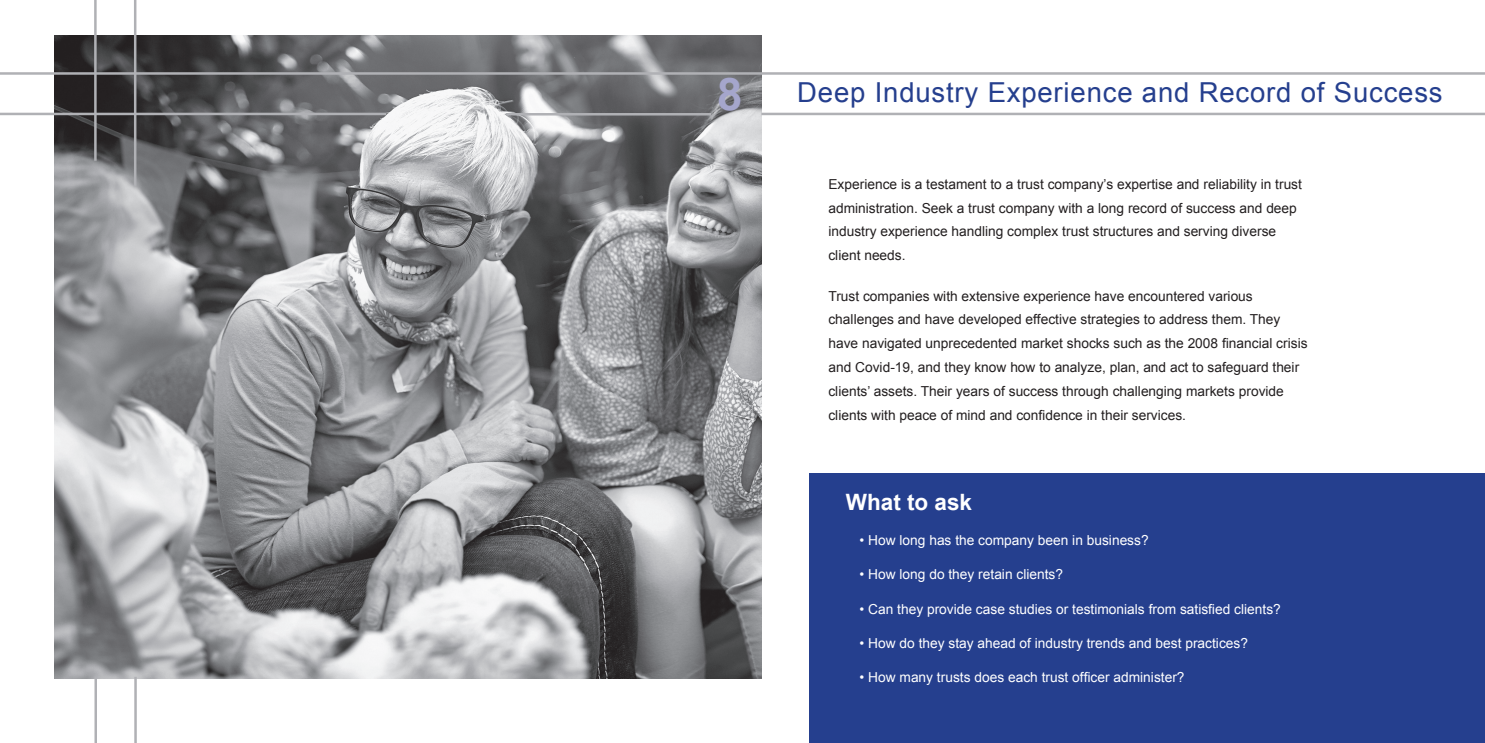
<style>
.page{position:relative;width:1485px;height:743px;background:#fff}
.page>*{position:absolute;margin:0;border:0;box-sizing:border-box;transform-origin:0 0}
.t1{font:700 45px "Arial";color:#a5a6cc}
.t2{font:27.5px "Arial";letter-spacing:.03em;color:#253f8e}
.t3{font:700 22.5px "Arial";color:#fff}
.t4{font:13.75px/23.8px "Arial";color:#231f20}
.t5{font:13.75px "Arial";color:#fff}
</style>
<div class="page">
<div style="left:809px;top:473px;width:676px;height:269px;background:#253f8e"></div>
<img style="left:55px;top:36px;width:706px;height:642px">
<hr style="left:0;top:72px;width:1485px;height:3px;background:#b0b1b5">
<hr style="left:0;top:113px;width:386px;height:2px;background:#b0b1b5">
<hr style="left:761px;top:113px;width:724px;height:2px;background:#b0b1b5">
<hr style="left:94px;top:0;width:3px;height:161px;background:#b0b1b5">
<hr style="left:134px;top:0;width:2px;height:186px;background:#b0b1b5">
<hr style="left:94px;top:676px;width:3px;height:66px;background:#b0b1b5">
<hr style="left:134px;top:676px;width:3px;height:66px;background:#b0b1b5">
<hr style="left:506px;top:113px;width:205px;height:2px;background:#b0b1b5">
<h1 class="t1" style="left:717px;top:65px;width:27px">8</h1>
<h2 class="t2" style="left:797px;top:75px;width:647px">Deep Industry Experience and Record of Success</h2>
<p class="t4" style="left:828px;top:172px;width:475px">Experience is a testament to a trust company’s expertise and reliability in trust administration. Seek a trust company with a long record of success and deep industry experience handling complex trust structures and serving diverse client needs.</p>
<p class="t4" style="left:828px;top:284px;width:481px">Trust companies with extensive experience have encountered various challenges and have developed effective strategies to address them. They have navigated unprecedented market shocks such as the 2008 financial crisis and Covid-19, and they know how to analyze, plan, and act to safeguard their clients’ assets. Their years of success through challenging markets provide clients with peace of mind and confidence in their services.</p>
<h3 class="t3" style="left:846px;top:487px;width:128px">What to ask</h3>
<p class="t5" style="left:860px;top:531px;width:291px">• How long has the company been in business?</p>
<p class="t5" style="left:860px;top:565px;width:205px">• How long do they retain clients?</p>
<p class="t5" style="left:860px;top:599px;width:423px">• Can they provide case studies or testimonials from satisfied clients?</p>
<p class="t5" style="left:860px;top:634px;width:390px">• How do they stay ahead of industry trends and best practices?</p>
<p class="t5" style="left:860px;top:668px;width:326px">• How many trusts does each trust officer administer?</p>
</div>
